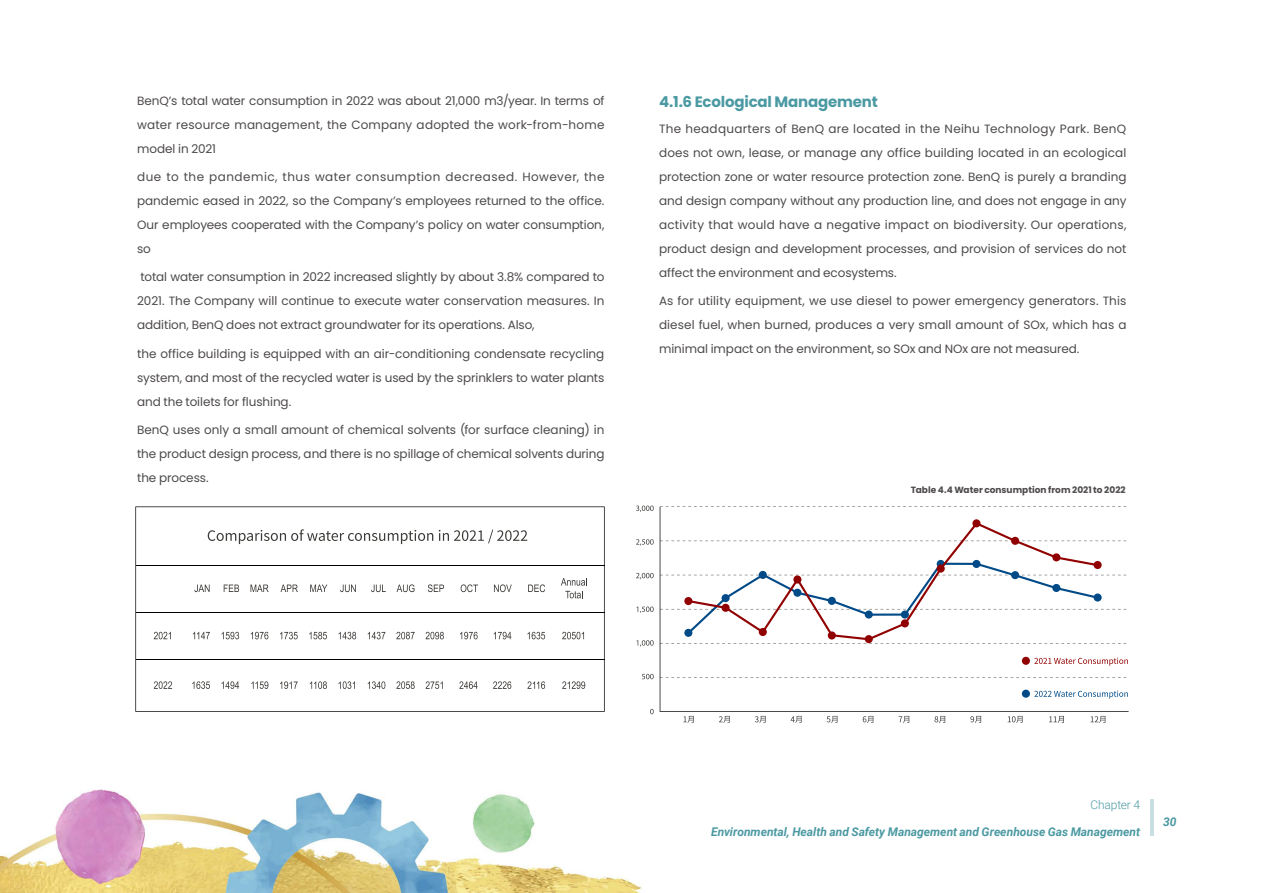
<style>
.page{position:relative;width:1263px;height:893px;background:#fff}
.page>*{position:absolute;margin:0;border:0;box-sizing:border-box;transform-origin:0 0}
.t1{font:700 15px "Poppins";letter-spacing:-.015em;color:#4b99a2}
.t2{font:12px/24px "Poppins";letter-spacing:-.005em;color:#4d4949;text-align:justify}
.t3{font:italic 700 12px "Roboto";color:#4b99a2}
.t4{font:300 12px "Roboto";letter-spacing:-.01em;color:#4b99a2}
.t5{font:700 9px "Poppins";color:#4d4949}
</style>
<div class="page">
<img style="left:0;top:505px;width:1154px;height:388px">
<hr style="left:1150px;top:800px;width:3px;height:36px;background:#4b99a2">
<svg style="left:660px;top:507px;width:468px;height:205px"></svg>
<svg style="left:660px;top:677px;width:466px;height:1px"></svg>
<svg style="left:660px;top:507px;width:466px;height:1px"></svg>
<svg style="left:636px;top:506px;width:18px;height:6px"></svg>
<svg style="left:636px;top:539px;width:18px;height:7px"></svg>
<svg style="left:636px;top:573px;width:18px;height:6px"></svg>
<svg style="left:636px;top:606px;width:18px;height:7px"></svg>
<svg style="left:636px;top:640px;width:18px;height:6px"></svg>
<svg style="left:642px;top:674px;width:12px;height:5px"></svg>
<svg style="left:683px;top:716px;width:11px;height:7px"></svg>
<svg style="left:719px;top:716px;width:11px;height:7px"></svg>
<svg style="left:755px;top:716px;width:11px;height:7px"></svg>
<svg style="left:791px;top:716px;width:10px;height:7px"></svg>
<svg style="left:827px;top:716px;width:10px;height:7px"></svg>
<svg style="left:863px;top:716px;width:10px;height:7px"></svg>
<svg style="left:899px;top:716px;width:10px;height:7px"></svg>
<svg style="left:934px;top:716px;width:11px;height:7px"></svg>
<svg style="left:970px;top:716px;width:11px;height:7px"></svg>
<svg style="left:1008px;top:716px;width:14px;height:7px"></svg>
<svg style="left:1049px;top:716px;width:15px;height:7px"></svg>
<svg style="left:1090px;top:716px;width:15px;height:7px"></svg>
<svg style="left:650px;top:709px;width:4px;height:5px"></svg>
<svg style="left:135px;top:506px;width:470px;height:206px"></svg>
<hr style="left:136px;top:612px;width:468px;height:1px;background:#000">
<hr style="left:136px;top:565px;width:468px;height:1px;background:#000">
<hr style="left:136px;top:660px;width:468px;height:1px;background:#000">
<div style="left:972px;top:519px;width:8px;height:8px;background:#910000;border-radius:50%"></div>
<div style="left:1022px;top:657px;width:8px;height:8px;background:#910000;border-radius:50%"></div>
<div style="left:1022px;top:690px;width:8px;height:8px;background:#004a87;border-radius:50%"></div>
<svg style="left:660px;top:522px;width:466px;height:122px"></svg>
<svg style="left:1034px;top:658px;width:94px;height:8px"></svg>
<svg style="left:1034px;top:691px;width:94px;height:8px"></svg>
<p class="t2" style="left:137px;top:89px;width:469px">BenQ’s total water consumption in 2022 was about 21,000 m3/year. In terms of water resource management, the Company adopted the work-from-home model in 2021</p>
<p class="t2" style="left:137px;top:165px;width:469px">due to the pandemic, thus water consumption decreased. However, the pandemic eased in 2022, so the Company’s employees returned to the office.<br>Our employees cooperated with the Company’s policy on water consumption, so</p>
<p class="t2" style="left:137px;top:265px;width:469px">total water consumption in 2022 increased slightly by about 3.8% compared to 2021. The Company will continue to execute water conservation measures. In addition, BenQ does not extract groundwater for its operations. Also,</p>
<p class="t2" style="left:137px;top:341px;width:469px">the office building is equipped with an air-conditioning condensate recycling system, and most of the recycled water is used by the sprinklers to water plants and the toilets for flushing.</p>
<p class="t2" style="left:137px;top:418px;width:469px">BenQ uses only a small amount of chemical solvents (for surface cleaning) in the product design process, and there is no spillage of chemical solvents during the process.</p>
<p class="t1" style="left:659px;top:93px;width:220px">4.1.6 Ecological Management</p>
<p class="t2" style="left:659px;top:117px;width:469px">The headquarters of BenQ are located in the Neihu Technology Park. BenQ does not own, lease, or manage any office building located in an ecological protection zone or water resource protection zone. BenQ is purely a branding and design company without any production line, and does not engage in any activity that would have a negative impact on biodiversity. Our operations, product design and development processes, and provision of services do not affect the environment and ecosystems.</p>
<p class="t2" style="left:659px;top:289px;width:469px">As for utility equipment, we use diesel to power emergency generators. This diesel fuel, when burned, produces a very small amount of SOx, which has a minimal impact on the environment, so SOx and NOx are not measured.</p>
<p class="t5" style="left:911px;top:484px;width:216px">Table 4.4 Water consumption from 2021 to 2022</p>
<p class="t4" style="left:1090px;top:796px;width:51px">Chapter 4</p>
<p class="t3" style="left:711px;top:823px;width:431px">Environmental, Health and Safety Management and Greenhouse Gas Management</p>
<p class="t3" style="left:1163px;top:813px;width:15px">30</p>
</div>
